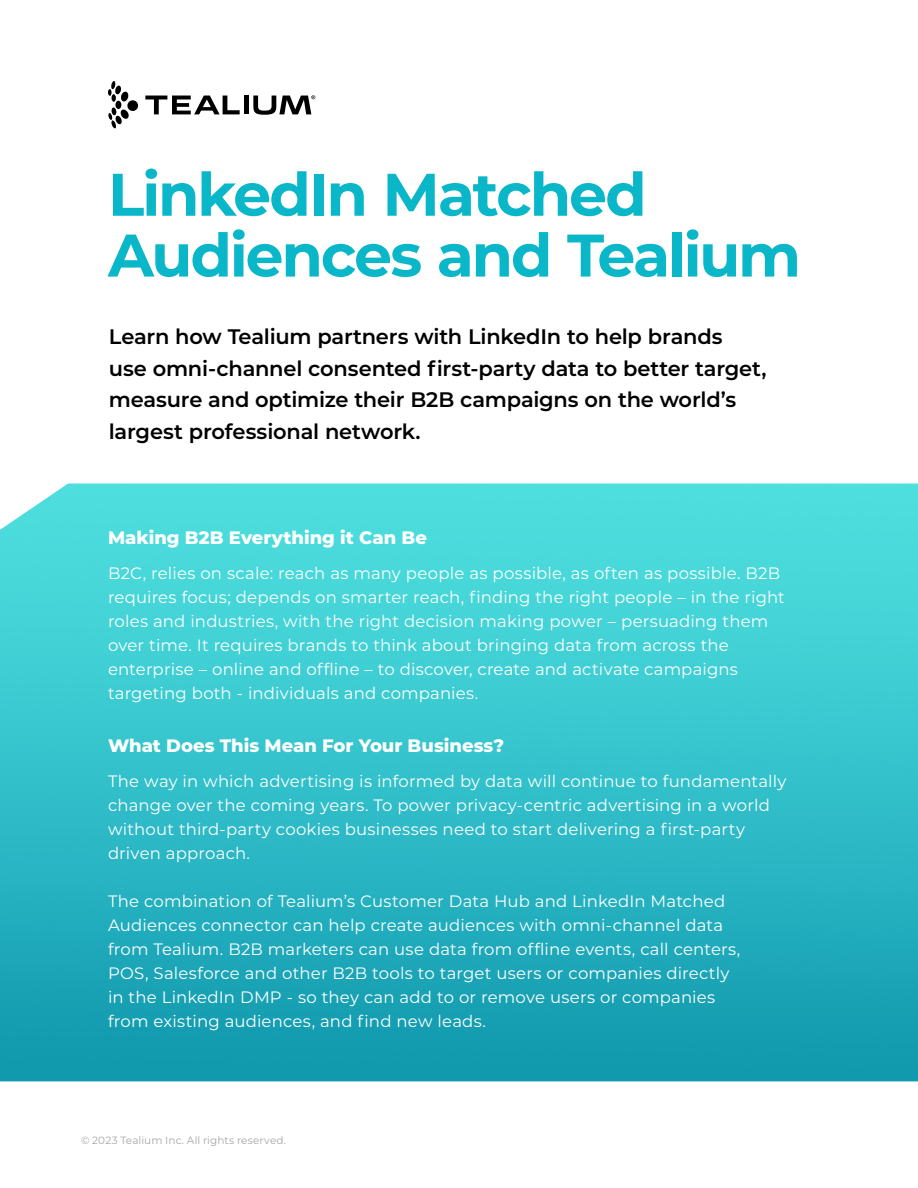
<style>
.page{position:relative;width:918px;height:1188px;background:#fff}
.page>*{position:absolute;margin:0;border:0;box-sizing:border-box;transform-origin:0 0}
.t1{font:700 60px/60.8px "Montserrat";letter-spacing:-.035em;color:#0ab7c9}
.t2{font:600 21px/31.5px "Montserrat";letter-spacing:-.01em;color:#000}
.t3{font:800 18px "Montserrat";color:#fff}
.t4{font:16.5px/24px "Montserrat";letter-spacing:.01em;color:#fff}
.t5{font:10.5px "Montserrat";letter-spacing:.005em;color:#a6a6a6}
</style>
<div class="page">
<img style="left:0;top:483px;width:918px;height:598px">
<div style="left:127px;top:100px;width:11px;height:11px;background:#000;border-radius:50%"></div>
<svg style="left:108px;top:81px;width:21px;height:48px"></svg>
<svg style="left:145px;top:96px;width:95px;height:18px"></svg>
<hr style="left:244px;top:96px;width:4px;height:18px;background:#000">
<svg style="left:253px;top:95px;width:62px;height:20px"></svg>
<p class="t1" style="left:108px;top:161px;width:695px">LinkedIn Matched<br>Audiences and Tealium</p>
<p class="t2" style="left:109px;top:320px;width:659px">Learn how Tealium partners with LinkedIn to help brands<br>use omni-channel consented first-party data to better target, measure and optimize their B2B campaigns on the world’s largest professional network.</p>
<p class="t3" style="left:108px;top:524px;width:320px">Making B2B Everything it Can Be</p>
<p class="t4" style="left:108px;top:560px;width:678px">B2C, relies on scale: reach as many people as possible, as often as possible. B2B requires focus; depends on smarter reach, finding the right people – in the right roles and industries, with the right decision making power – persuading them over time. It requires brands to think about bringing data from across the enterprise – online and offline – to discover, create and activate campaigns targeting both - individuals and companies.</p>
<p class="t3" style="left:108px;top:732px;width:398px">What Does This Mean For Your Business?</p>
<p class="t4" style="left:108px;top:768px;width:680px">The way in which advertising is informed by data will continue to fundamentally change over the coming years. To power privacy-centric advertising in a world without third-party cookies businesses need to start delivering a first-party driven approach.</p>
<p class="t4" style="left:108px;top:888px;width:634px">The combination of Tealium’s Customer Data Hub and LinkedIn Matched Audiences connector can help create audiences with omni-channel data from Tealium. B2B marketers can use data from offline events, call centers, POS, Salesforce and other B2B tools to target users or companies directly in the LinkedIn DMP - so they can add to or remove users or companies from existing audiences, and find new leads.</p>
<p class="t5" style="left:81px;top:1133px;width:207px">© 2023 Tealium Inc. All rights reserved.</p>
</div>
